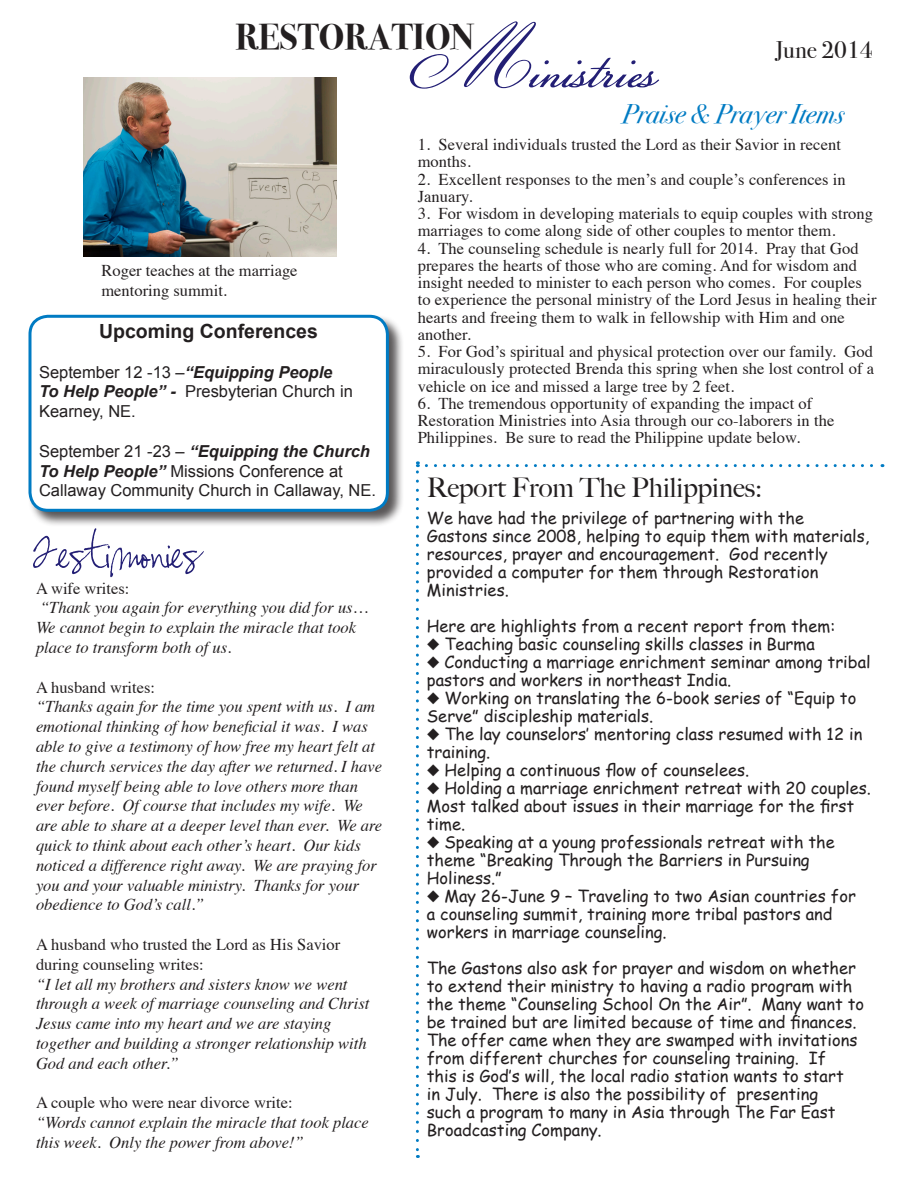
<style>
.page{position:relative;width:918px;height:1188px;background:#fff}
.page>*{position:absolute;margin:0;border:0;box-sizing:border-box;transform-origin:0 0}
.t1{font:90px "Champignon";color:#231f75}
.t2{font:63px "Susie's Hand";color:#231f75}
.t3{font:36px "Bodoni Svty Two ITCTT Bold";color:#231f20}
.t4{font:500 27px "Big Caslon";color:#231f20}
.t5{font:27px "Bodoni Svty Two OSITCTT Book It";color:#007bc3}
.t6{font:24px "Bodoni Svty Two ITCTT Book";color:#231f20}
.t7{font:700 19.5px "Arial";color:#231f20}
.t8{font:16.5px/18px "Comic Sans MS";color:#231f20}
.t9{font:16.5px/17.2px "Times";letter-spacing:.005em;color:#231f20}
.t10{font:italic 16.5px/19.8px "Times";color:#231f20}
.t11{font:16.5px/19.8px "Arial";color:#231f20}
.s1{font-weight:700;font-style:italic}
.s2{font-style:normal}
</style>
<div class="page">
<svg style="left:426px;top:464px;width:457px;height:3px"></svg>
<svg style="left:416px;top:461px;width:3px;height:697px"></svg>
<img style="left:84px;top:77px;width:253px;height:179px">
<div style="left:28px;top:314px;width:377px;height:213px;background:#231f20;opacity:.75"></div>
<div style="left:30px;top:316px;width:357px;height:194px;background:#fff;border-radius:18px"></div>
<div style="left:28px;top:315px;width:361px;height:197px;border:3px solid #007bc3;border-radius:18px"></div>
<p class="t1" style="left:408px;top:3px;width:251px">Ministries</p>
<p class="t3" style="left:236px;top:7px;width:240px">RESTORATION</p>
<p class="t6" style="left:775px;top:31px;width:99px">June 2014</p>
<p class="t9" style="left:101px;top:259px;width:198px;line-height:19.8px">Roger teaches at the marriage mentoring summit.</p>
<p class="t7" style="left:99px;top:318px;width:220px">Upcoming Conferences</p>
<p class="t11" style="left:39px;top:362px;width:315px">September 12 -13 –<span class="s1">“Equipping People<br>To Help People” -</span> Presbyterian Church in<br>Kearney, NE.</p>
<p class="t11" style="left:39px;top:441px;width:339px">September 21 -23 – <span class="s1">“Equipping the Church<br>To Help People”</span> Missions Conference at<br>Callaway Community Church in Callaway, NE.</p>
<p class="t2" style="left:33px;top:525px;width:170px">Testimonies</p>
<p class="t10" style="left:36px;top:577px;width:333px"><span class="s2">A wife writes:<br></span>“Thank you again for everything you did for us… We cannot begin to explain the miracle that took place to transform both of us.</p>
<p class="t9" style="left:36px;top:677px;width:121px">A husband writes:</p>
<p class="t10" style="left:36px;top:696px;width:348px">“Thanks again for the time you spent with us. I am emotional thinking of how beneficial it was. I was able to give a testimony of how free my heart felt at the church services the day after we returned. I have found myself being able to love others more than ever before. Of course that includes my wife. We are able to share at a deeper level than ever. We are quick to think about each other’s heart. Our kids noticed a difference right away. We are praying for you and your valuable ministry. Thanks for your obedience to God’s call.”</p>
<p class="t9" style="left:36px;top:933px;width:306px;line-height:19.8px">A husband who trusted the Lord as His Savior during counseling writes:</p>
<p class="t10" style="left:36px;top:973px;width:335px">“I let all my brothers and sisters know we went through a week of marriage counseling and Christ Jesus came into my heart and we are staying together and building a stronger relationship with God and each other.”</p>
<p class="t9" style="left:36px;top:1093px;width:258px">A couple who were near divorce write:</p>
<p class="t10" style="left:36px;top:1112px;width:334px">“Words cannot explain the miracle that took place this week. Only the power from above!”</p>
<p class="t5" style="left:622px;top:97px;width:224px">Praise &amp; Prayer Items</p>
<p class="t9" style="left:418px;top:135px;width:425px">1. Several individuals trusted the Lord as their Savior in recent months.</p>
<p class="t9" style="left:418px;top:169px;width:430px">2. Excellent responses to the men’s and couple’s conferences in<br>January.</p>
<p class="t9" style="left:418px;top:204px;width:457px">3. For wisdom in developing materials to equip couples with strong marriages to come along side of other couples to mentor them.</p>
<p class="t9" style="left:418px;top:238px;width:460px">4. The counseling schedule is nearly full for 2014. Pray that God prepares the hearts of those who are coming. And for wisdom and insight needed to minister to each person who comes. For couples to experience the personal ministry of the Lord Jesus in healing their hearts and freeing them to walk in fellowship with Him and one another.</p>
<p class="t9" style="left:418px;top:342px;width:458px;text-align:justify">5. For God’s spiritual and physical protection over our family. God miraculously protected Brenda this spring when she lost control of a vehicle on ice and missed a large tree by 2 feet.</p>
<p class="t9" style="left:418px;top:393px;width:418px">6. The tremendous opportunity of expanding the impact of<br>Restoration Ministries into Asia through our co-laborers in the<br>Philippines. Be sure to read the Philippine update below.</p>
<p class="t4" style="left:427px;top:472px;width:337px">Report From The Philippines:</p>
<p class="t8" style="left:427px;top:509px;width:444px">We have had the privilege of partnering with the<br>Gastons since 2008, helping to equip them with materials, resources, prayer and encouragement. God recently provided a computer for them through Restoration Ministries.</p>
<p class="t8" style="left:427px;top:617px;width:410px">Here are highlights from a recent report from them:</p>
<p class="t8" style="left:427px;top:635px;width:389px">◆ Teaching basic counseling skills classes in Burma</p>
<p class="t8" style="left:427px;top:653px;width:445px">◆ Conducting a marriage enrichment seminar among tribal pastors and workers in northeast India.</p>
<p class="t8" style="left:427px;top:689px;width:431px">◆ Working on translating the 6-book series of “Equip to<br>Serve” discipleship materials.</p>
<p class="t8" style="left:427px;top:725px;width:437px">◆ The lay counselors’ mentoring class resumed with 12 in training.</p>
<p class="t8" style="left:427px;top:761px;width:324px">◆ Helping a continuous flow of counselees.</p>
<p class="t8" style="left:427px;top:779px;width:446px">◆ Holding a marriage enrichment retreat with 20 couples.<br>Most talked about issues in their marriage for the first time.</p>
<p class="t8" style="left:427px;top:833px;width:410px">◆ Speaking at a young professionals retreat with the theme “Breaking Through the Barriers in Pursuing<br>Holiness.”</p>
<p class="t8" style="left:427px;top:887px;width:431px">◆ May 26-June 9 – Traveling to two Asian countries for a counseling summit, training more tribal pastors and workers in marriage counseling.</p>
<p class="t8" style="left:427px;top:959px;width:439px">The Gastons also ask for prayer and wisdom on whether to extend their ministry to having a radio program with the theme “Counseling School On the Air”. Many want to be trained but are limited because of time and finances.<br>The offer came when they are swamped with invitations from different churches for counseling training. If<br>this is God’s will, the local radio station wants to start<br>in July. There is also the possibility of presenting<br>such a program to many in Asia through The Far East Broadcasting Company.</p>
</div>
